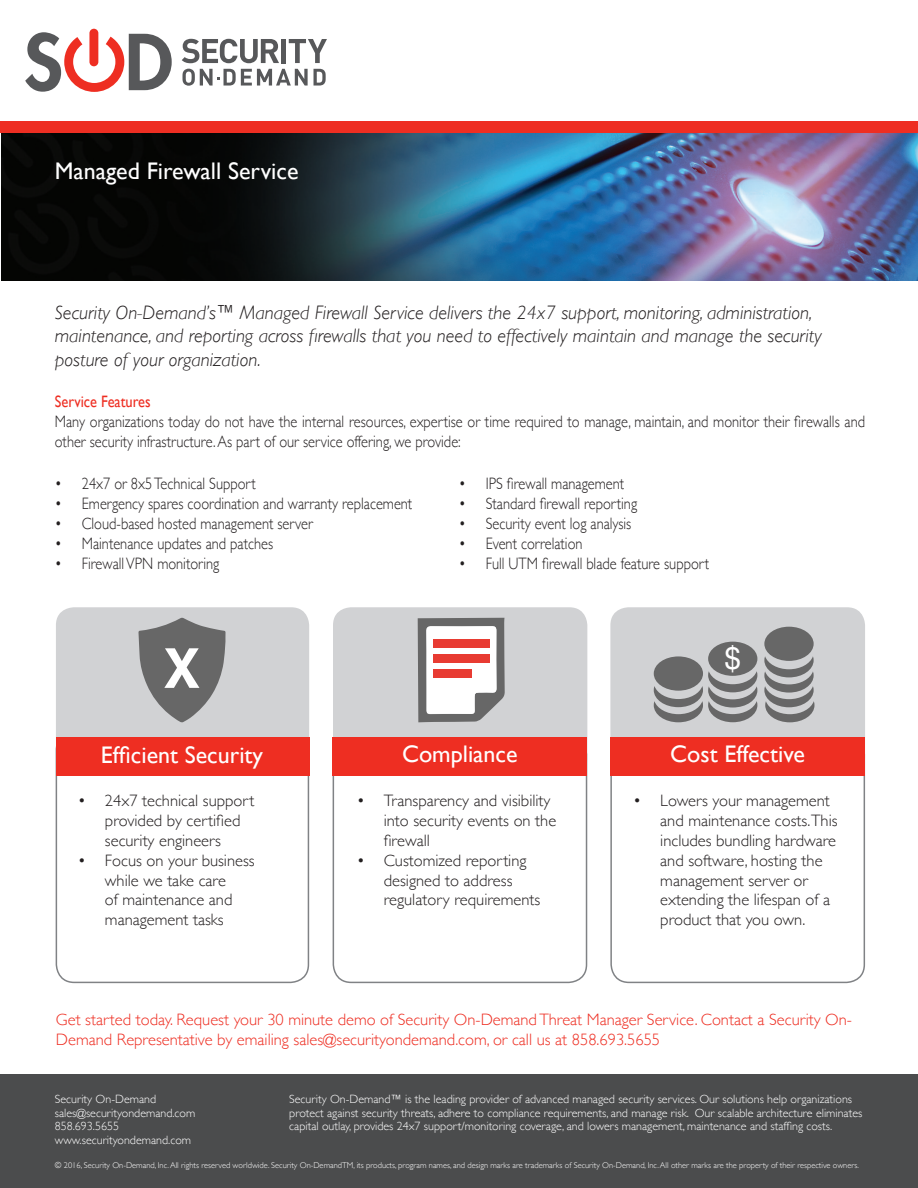
<style>
.page{position:relative;width:918px;height:1188px;background:#fff}
.page>*{position:absolute;margin:0;border:0;box-sizing:border-box;transform-origin:0 0}
.t1{font:700 55.05px "Helvetica";color:#fff}
.t2{font:31.35px "Helvetica";color:#fff;scale:.95 1}
.t3{font:24px "Gill Sans";color:#fff}
.t4{font:italic 300 19.5px/23.4px "Gill Sans";color:#231f20}
.t5{font:300 16.5px/19.8px "Gill Sans";color:#231f20;scale:.87 1}
.t6{font:300 16.5px/19.8px "Gill Sans";color:#231f20}
.t7{font:300 16.5px/19.8px "Gill Sans";color:#ee2e22}
.t8{font:16.5px "Gill Sans";color:#ee2e22;scale:.87 1}
.t9{font:300 12px/13.5px "Gill Sans";color:#fff}
.t10{font:300 8.4px "Gill Sans";color:#fff}
</style>
<div class="page">
<svg style="left:182px;top:39px;width:97px;height:24px"></svg>
<hr style="left:282px;top:39px;width:4px;height:24px;background:#57585a">
<svg style="left:289px;top:39px;width:38px;height:24px"></svg>
<svg style="left:182px;top:69px;width:126px;height:17px"></svg>
<svg style="left:314px;top:69px;width:12px;height:17px"></svg>
<svg style="left:25px;top:32px;width:147px;height:60px"></svg>
<div style="left:89px;top:29px;width:9px;height:37px;background:#ee2e22;border-radius:4px"></div>
<div style="left:0;top:122px;width:918px;height:11px;background:#ee2e22"></div>
<div style="left:610px;top:736px;width:255px;height:247px;border:2px solid #808285;border-radius:18px"></div>
<div style="left:610px;top:607px;width:255px;height:168px;background:#d1d2d4;border-radius:18px"></div>
<div style="left:333px;top:736px;width:254px;height:247px;border:2px solid #808285;border-radius:18px"></div>
<div style="left:333px;top:607px;width:254px;height:168px;background:#d1d2d4;border-radius:18px"></div>
<div style="left:56px;top:732px;width:253px;height:251px;border:2px solid #808285;border-radius:18px"></div>
<div style="left:56px;top:607px;width:253px;height:160px;background:#d1d2d4;border-radius:18px"></div>
<img style="left:1px;top:133px;width:917px;height:148px">
<div style="left:0;top:1074px;width:918px;height:114px;background:#4b4c4d"></div>
<div style="left:56px;top:737px;width:253px;height:38px;background:#ee2e22"></div>
<div style="left:333px;top:737px;width:254px;height:38px;background:#ee2e22"></div>
<div style="left:610px;top:737px;width:255px;height:38px;background:#ee2e22"></div>
<div style="left:654px;top:656px;width:49px;height:35px;background:#676767;border-radius:50%"></div>
<div style="left:708px;top:642px;width:49px;height:34px;background:#676767;border-radius:50%"></div>
<svg style="left:654px;top:671px;width:103px;height:51px"></svg>
<div style="left:764px;top:627px;width:50px;height:34px;background:#676767;border-radius:50%"></div>
<svg style="left:764px;top:656px;width:50px;height:66px"></svg>
<svg style="left:138px;top:618px;width:88px;height:105px"></svg>
<svg style="left:418px;top:618px;width:87px;height:104px;background:#c2c2c2"></svg>
<div style="left:433px;top:639px;width:57px;height:9px;background:#e83b32"></div>
<div style="left:433px;top:654px;width:57px;height:9px;background:#e83b32"></div>
<div style="left:433px;top:669px;width:39px;height:9px;background:#e83b32"></div>
<p class="t3" style="left:55px;top:156px;width:245px">Managed Firewall Service</p>
<p class="t4" style="left:55px;top:301px;width:768px">Security On-Demand’s™ Managed Firewall Service delivers the 24x7 support, monitoring, administration, maintenance, and reporting across firewalls that you need to effectively maintain and manage the security posture of your organization.</p>
<p class="t8" style="left:55px;top:392px;width:112px">Service Features</p>
<p class="t5" style="left:55px;top:411px;width:933px">Many organizations today do not have the internal resources, expertise or time required to manage, maintain, and monitor their firewalls and other security infrastructure. As part of our service offering, we provide:</p>
<p class="t5" style="left:55px;top:473px;width:233px">• 24x7 or 8x5 Technical Support</p>
<p class="t5" style="left:55px;top:493px;width:412px">• Emergency spares coordination and warranty replacement</p>
<p class="t5" style="left:55px;top:513px;width:298px">• Cloud-based hosted management server</p>
<p class="t5" style="left:55px;top:533px;width:253px">• Maintenance updates and patches</p>
<p class="t5" style="left:55px;top:553px;width:191px">• Firewall VPN monitoring</p>
<h1 class="t1" style="left:163px;top:624px;width:38px">X</h1>
<p class="t5" style="left:459px;top:473px;width:192px">• IPS firewall management</p>
<p class="t5" style="left:459px;top:493px;width:207px">• Standard firewall reporting</p>
<p class="t5" style="left:459px;top:513px;width:200px">• Security event log analysis</p>
<p class="t5" style="left:459px;top:533px;width:144px">• Event correlation</p>
<p class="t5" style="left:459px;top:553px;width:289px">• Full UTM firewall blade feature support</p>
<h2 class="t2" style="left:725px;top:633px;width:19px">$</h2>
<p class="t3" style="left:101px;top:741px;width:164px">Efficient Security</p>
<p class="t3" style="left:402px;top:740px;width:117px">Compliance</p>
<p class="t3" style="left:670px;top:740px;width:136px">Cost Effective</p>
<p class="t6" style="left:105px;top:790px;width:151px;text-indent:-27px">• 24x7 technical support provided by certified security engineers</p>
<p class="t6" style="left:78px;top:850px;width:178px;text-align:center">• Focus on your business while we take care<br>of maintenance and management tasks</p>
<p class="t6" style="left:384px;top:790px;width:174px;text-indent:-27px">• Transparency and visibility into security events on the firewall</p>
<p class="t6" style="left:384px;top:850px;width:158px;text-indent:-27px">• Customized reporting designed to address regulatory requirements</p>
<p class="t6" style="left:660px;top:790px;width:179px;text-indent:-27px">• Lowers your management and maintenance costs.This includes bundling hardware and software, hosting the management server or extending the lifespan of a product that you own.</p>
<p class="t7" style="left:56px;top:1009px;width:798px">Get started today. Request your 30 minute demo of Security On-Demand Threat Manager Service. Contact a Security On-<br>Demand Representative by emailing sales@securityondemand.com, or call us at 858.693.5655</p>
<p class="t9" style="left:55px;top:1092px;width:103px">Security On-Demand</p>
<p class="t9" style="left:55px;top:1106px;width:142px">sales@securityondemand.com</p>
<p class="t9" style="left:55px;top:1119px;width:66px">858.693.5655</p>
<p class="t9" style="left:55px;top:1133px;width:138px">www.securityondemand.com</p>
<p class="t9" style="left:289px;top:1092px;width:575px">Security On-Demand™ is the leading provider of advanced managed security services. Our solutions help organizations protect against security threats, adhere to compliance requirements, and manage risk. Our scalable architecture eliminates capital outlay, provides 24x7 support/monitoring coverage, and lowers management, maintenance and staffing costs.</p>
<p class="t10" style="left:55px;top:1159px;width:806px">© 2016, Security On-Demand, Inc. All rights reserved worldwide. Security On-DemandTM, its products, program names, and design marks are trademarks of Security On-Demand, Inc. All other marks are the property of their respective owners.</p>
</div>
